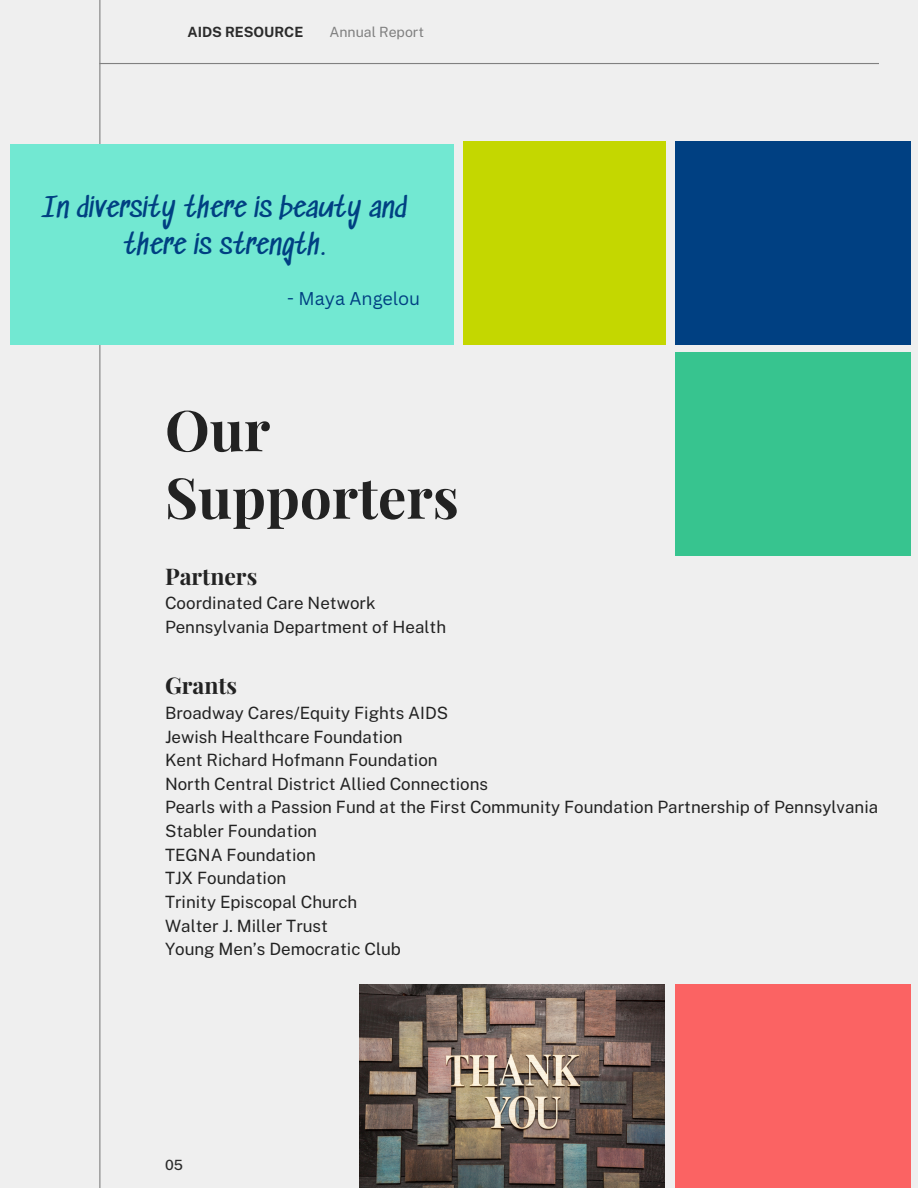
<style>
.page{position:relative;width:918px;height:1188px;background:#efefef}
.page>*{position:absolute;margin:0;border:0;box-sizing:border-box;transform-origin:0 0}
.t1{font:700 56.4px/67.5px "Playfair Display";color:#222}
.t2{font:27px/37.2px "Sedgwick Ave";color:#004082;text-align:center}
.t3{font:700 22.95px "Playfair Display";color:#222}
.t4{font:18px "Canva Sans";color:#004082}
.t5{font:16.95px "Public Sans";color:#222}
.t6{font:700 14.1px "Public Sans";color:#2b2b2b}
.t7{font:14.1px "Public Sans";color:#808080}
.t8{font:500 14.1px "Public Sans";color:#2b2b2b}
</style>
<div class="page">
<hr style="left:99px;top:0;width:1px;height:1188px;background:#808080">
<hr style="left:99px;top:63px;width:780px;height:1px;background:#808080">
<div style="left:463px;top:141px;width:203px;height:203px;background:#c4d700"></div>
<div style="left:675px;top:141px;width:235px;height:203px;background:#004082"></div>
<div style="left:675px;top:352px;width:235px;height:203px;background:#37c48f"></div>
<div style="left:675px;top:984px;width:235px;height:204px;background:#fb6363"></div>
<img style="left:359px;top:984px;width:305px;height:204px">
<div style="left:10px;top:144px;width:443px;height:200px;background:#72e8d2"></div>
<p class="t6" style="left:188px;top:23px;width:117px">AIDS RESOURCE</p>
<p class="t7" style="left:329px;top:23px;width:96px">Annual Report</p>
<p class="t2" style="left:42px;top:191px;width:366px">In diversity there is beauty and there is strength.</p>
<p class="t4" style="left:287px;top:286px;width:134px">- Maya Angelou</p>
<p class="t1" style="left:165px;top:394px;width:295px">Our<br>Supporters</p>
<p class="t3" style="left:165px;top:560px;width:94px">Partners</p>
<p class="t5" style="left:165px;top:593px;width:212px">Coordinated Care Network</p>
<p class="t5" style="left:165px;top:617px;width:283px">Pennsylvania Department of Health</p>
<p class="t3" style="left:165px;top:669px;width:74px">Grants</p>
<p class="t5" style="left:165px;top:703px;width:285px">Broadway Cares/Equity Fights AIDS</p>
<p class="t5" style="left:165px;top:726px;width:239px">Jewish Healthcare Foundation</p>
<p class="t5" style="left:165px;top:750px;width:274px">Kent Richard Hofmann Foundation</p>
<p class="t5" style="left:165px;top:774px;width:325px">North Central District Allied Connections</p>
<p class="t5" style="left:165px;top:797px;width:715px">Pearls with a Passion Fund at the First Community Foundation Partnership of Pennsylvania</p>
<p class="t5" style="left:165px;top:821px;width:154px">Stabler Foundation</p>
<p class="t5" style="left:165px;top:845px;width:152px">TEGNA Foundation</p>
<p class="t5" style="left:165px;top:868px;width:123px">TJX Foundation</p>
<p class="t5" style="left:165px;top:892px;width:194px">Trinity Episcopal Church</p>
<p class="t5" style="left:165px;top:915px;width:165px">Walter J. Miller Trust</p>
<p class="t5" style="left:165px;top:939px;width:237px">Young Men’s Democratic Club</p>
<p class="t8" style="left:165px;top:1156px;width:19px">05</p>
</div>
